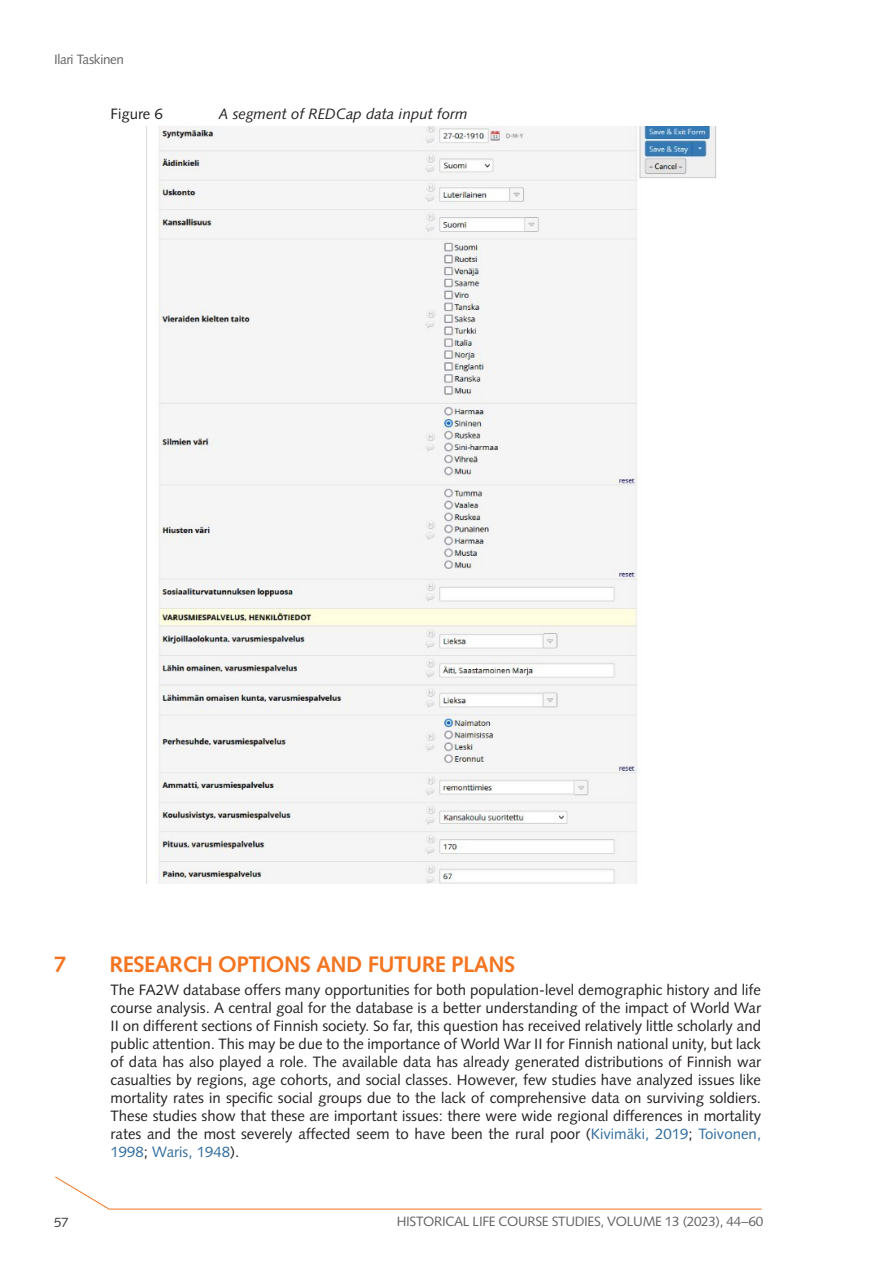
<style>
.page{position:relative;width:893px;height:1263px;background:#fff}
.page>*{position:absolute;margin:0;border:0;box-sizing:border-box;transform-origin:0 0}
.t1{font:700 22.5px "Syntax LT Std";letter-spacing:-.025em;color:#f47521}
.t2{font:15px/18px "Syntax LT Std";color:#231f20;text-align:justify}
.t3{font:italic 15px "Syntax LT Std";color:#231f20}
.t4{font:13.5px "Syntax LT Std";letter-spacing:-.025em;color:#636366}
.t5{font:13.5px "Syntax LT Std";color:#3e3e3f}
.s1{color:#316c9d}
</style>
<div class="page">
<svg style="left:55px;top:1176px;width:707px;height:34px"></svg>
<img style="left:146px;top:126px;width:570px;height:757px">
<p class="t4" style="left:54px;top:51px;width:72px">Ilari Taskinen</p>
<p class="t2" style="left:111px;top:105px;width:54px">Figure 6</p>
<p class="t3" style="left:219px;top:105px;width:251px">A segment of REDCap data input form</p>
<p class="t1" style="left:54px;top:951px;width:14px">7</p>
<p class="t1" style="left:110px;top:951px;width:407px">RESEARCH OPTIONS AND FUTURE PLANS</p>
<p class="t2" style="left:111px;top:981px;width:652px">The FA2W database offers many opportunities for both population-level demographic history and life course analysis. A central goal for the database is a better understanding of the impact of World War II on different sections of Finnish society. So far, this question has received relatively little scholarly and public attention. This may be due to the importance of World War II for Finnish national unity, but lack of data has also played a role. The available data has already generated distributions of Finnish war casualties by regions, age cohorts, and social classes. However, few studies have analyzed issues like mortality rates in specific social groups due to the lack of comprehensive data on surviving soldiers.<br>These studies show that these are important issues: there were wide regional differences in mortality rates and the most severely affected seem to have been the rural poor (<span class="s1">Kivimäki, 2019</span>; <span class="s1">Toivonen, 1998</span>; <span class="s1">Waris, 1948</span>).</p>
<p class="t5" style="left:54px;top:1214px;width:16px">57</p>
<p class="t4" style="left:397px;top:1213px;width:368px">HISTORICAL LIFE COURSE STUDIES, VOLUME 13 (2023), 44−60</p>
</div>
